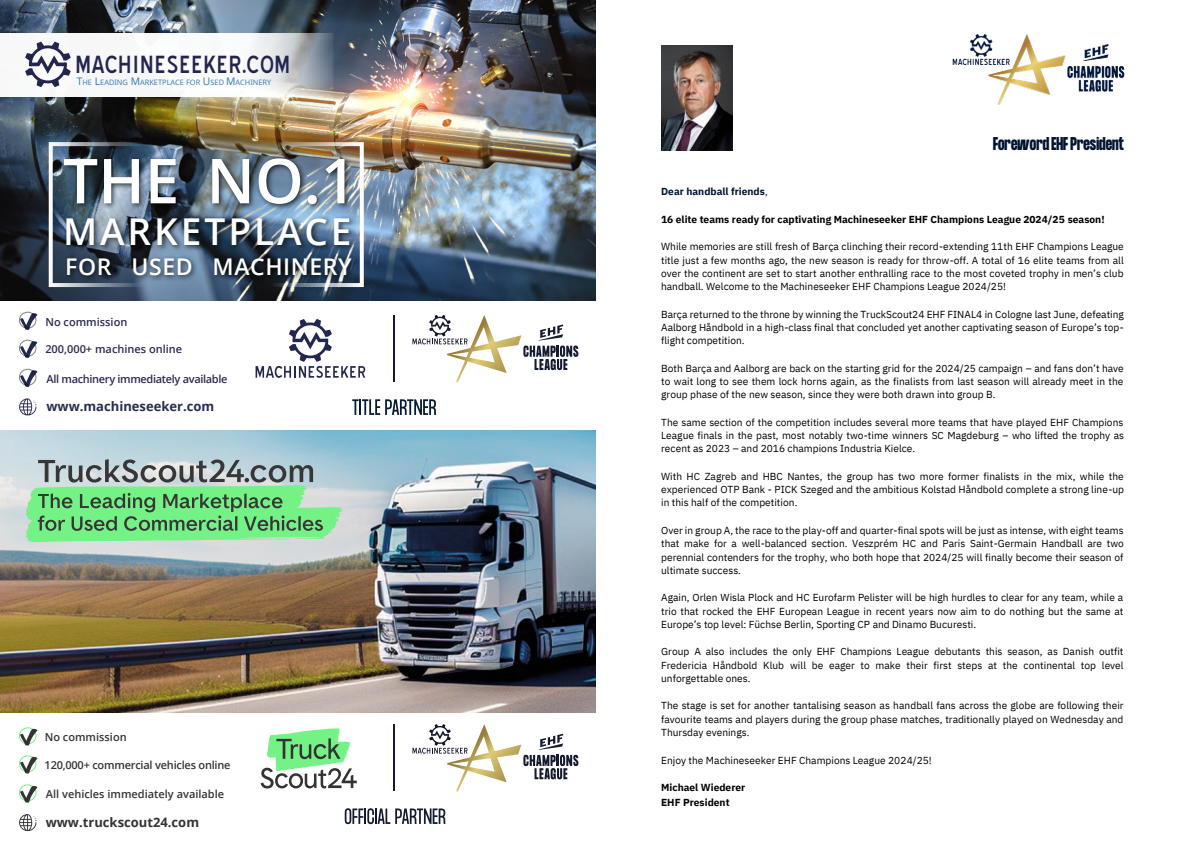
<style>
.page{position:relative;width:1191px;height:842px;background:#fff}
.page>*{position:absolute;margin:0;border:0;box-sizing:border-box;transform-origin:0 0}
.t1{font:600 62px "Open Sans";color:#fff}
.t2{font:600 37px "Open Sans";letter-spacing:.08em;color:#fff}
.t3{font:24px "Blue Highway D";letter-spacing:.04em;color:#23254f}
.t4{font:600 23px "Open Sans";letter-spacing:.025em;color:#fff}
.t5{font:700 16.3px "Formula Condensed";color:#001432}
.t6{font:700 13px "Open Sans";color:#2a2c50}
.t7{font:700 13px "Open Sans";color:#333}
.t8{font:600 11px "Open Sans";color:#2a2c50}
.t9{font:600 11px "Open Sans";letter-spacing:-.03em;color:#2a2c50}
.t10{font:600 11px "Open Sans";letter-spacing:-.02em;color:#333}
.t11{font:600 11px "Open Sans";color:#333}
.t12{font:600 11px "Open Sans";color:#343434}
.t13{font:10.2px/13.3px "IBM Plex Sans";color:#000;text-align:justify}
.t14{font:700 10.2px/15.2px "IBM Plex Sans";color:#000}
.t15{font:700 10.2px "IBM Plex Sans";letter-spacing:.005em;color:#001432}
.t16{font:7.4px "Open Sans";color:#3077b4}
.s1{font-size:10.4px}
.s2{font-weight:400}
</style>
<div class="page">
<img style="left:0;top:430px;width:595px;height:283px">
<img style="left:0;top:0;width:595px;height:301px">
<svg style="left:0;top:33px;width:334px;height:63px"></svg>
<svg style="left:20px;top:370px;width:17px;height:17px"></svg>
<div style="left:19px;top:369px;width:17px;height:17px;border:1px solid #000;border-radius:50%"></div>
<svg style="left:20px;top:341px;width:17px;height:17px"></svg>
<div style="left:19px;top:340px;width:17px;height:16px;border:1px solid #000;border-radius:50%"></div>
<svg style="left:20px;top:313px;width:17px;height:17px"></svg>
<div style="left:19px;top:312px;width:17px;height:16px;border:1px solid #000;border-radius:50%"></div>
<svg style="left:19px;top:398px;width:17px;height:17px"></svg>
<div style="left:19px;top:784px;width:17px;height:17px;border:1px solid #74f286;border-radius:50%"></div>
<div style="left:19px;top:755px;width:17px;height:17px;border:1px solid #74f286;border-radius:50%"></div>
<div style="left:19px;top:727px;width:17px;height:17px;border:1px solid #74f286;border-radius:50%"></div>
<svg style="left:20px;top:786px;width:17px;height:17px"></svg>
<svg style="left:20px;top:757px;width:17px;height:17px"></svg>
<svg style="left:20px;top:729px;width:17px;height:16px"></svg>
<svg style="left:19px;top:814px;width:17px;height:17px"></svg>
<div style="left:60px;top:155px;width:292px;height:56px;background:#000;opacity:.75"></div>
<div style="left:49px;top:142px;width:315px;height:145px;border:4px solid #fff"></div>
<div style="left:64px;top:255px;width:294px;height:28px;background:#000;opacity:.75"></div>
<div style="left:63px;top:214px;width:294px;height:38px;background:#000;opacity:.75"></div>
<svg style="left:25px;top:459px;width:319px;height:83px;background:#86c794"></svg>
<svg style="left:25px;top:42px;width:46px;height:45px"></svg>
<svg style="left:412px;top:315px;width:166px;height:67px"></svg>
<hr style="left:393px;top:315px;width:2px;height:67px;background:#141a2f">
<svg style="left:255px;top:318px;width:110px;height:60px"></svg>
<svg style="left:352px;top:399px;width:85px;height:16px"></svg>
<svg style="left:412px;top:724px;width:166px;height:67px"></svg>
<hr style="left:393px;top:724px;width:2px;height:67px;background:#141a2f">
<svg style="left:345px;top:808px;width:101px;height:16px"></svg>
<svg style="left:260px;top:728px;width:97px;height:61px"></svg>
<img style="left:661px;top:45px;width:71px;height:106px">
<img style="left:952px;top:34px;width:173px;height:71px">
<h3 class="t3" style="left:76px;top:50px;width:216px">MACHINESEEKER.COM</h3>
<p class="t16" style="left:77px;top:77px;width:196px"><span class="s1">T</span>HE <span class="s1">L</span>EADING <span class="s1">M</span>ARKETPLACE FOR <span class="s1">U</span>SED <span class="s1">M</span>ACHINERY</p>
<h1 class="t1" style="left:63px;top:138px;width:295px">THE NO.1</h1>
<h2 class="t2" style="left:63px;top:206px;width:290px">MARKETPLACE</h2>
<h3 class="t4" style="left:65px;top:251px;width:288px">FOR USED MACHINERY</h3>
<p class="t8" style="left:45px;top:314px;width:83px">No commission</p>
<p class="t8" style="left:45px;top:342px;width:138px">200,000+ machines online</p>
<p class="t9" style="left:47px;top:371px;width:182px">All machinery immediately available</p>
<p class="t6" style="left:46px;top:397px;width:169px">www.machineseeker.com</p>
<p class="t12" style="left:45px;top:730px;width:83px">No commission</p>
<p class="t10" style="left:45px;top:757px;width:187px">120,000+ commercial vehicles online</p>
<p class="t11" style="left:46px;top:787px;width:180px">All vehicles immediately available</p>
<p class="t7" style="left:46px;top:813px;width:155px">www.truckscout24.com</p>
<h3 class="t5" style="left:993px;top:134px;width:132px">Foreword EHF President</h3>
<p class="t15" style="left:661px;top:184px;width:108px">Dear handball friends<span class="s2">,</span></p>
<p class="t14" style="left:661px;top:211px;width:445px">16 elite teams ready for captivating Machineseeker EHF Champions League 2024/25 season!</p>
<p class="t13" style="left:661px;top:239px;width:464px">While memories are still fresh of Barça clinching their record-extending 11th EHF Champions League title just a few months ago, the new season is ready for throw-off. A total of 16 elite teams from all over the continent are set to start another enthralling race to the most coveted trophy in men’s club handball. Welcome to the Machineseeker EHF Champions League 2024/25!</p>
<p class="t13" style="left:661px;top:307px;width:464px">Barça returned to the throne by winning the TruckScout24 EHF FINAL4 in Cologne last June, defeating Aalborg Håndbold in a high-class final that concluded yet another captivating season of Europe’s top&shy;flight competition.</p>
<p class="t13" style="left:661px;top:361px;width:464px">Both Barça and Aalborg are back on the starting grid for the 2024/25 campaign – and fans don’t have to wait long to see them lock horns again, as the finalists from last season will already meet in the group phase of the new season, since they were both drawn into group B.</p>
<p class="t13" style="left:661px;top:415px;width:464px">The same section of the competition includes several more teams that have played EHF Champions League finals in the past, most notably two-time winners SC Magdeburg – who lifted the trophy as recent as 2023 – and 2016 champions Industria Kielce.</p>
<p class="t13" style="left:661px;top:469px;width:464px">With HC Zagreb and HBC Nantes, the group has two more former finalists in the mix, while the experienced OTP Bank - PICK Szeged and the ambitious Kolstad Håndbold complete a strong line-up in this half of the competition.</p>
<p class="t13" style="left:661px;top:523px;width:464px">Over in group A, the race to the play-off and quarter-final spots will be just as intense, with eight teams that make for a well-balanced section. Veszprém HC and Paris Saint-Germain Handball are two perennial contenders for the trophy, who both hope that 2024/25 will finally become their season of ultimate success.</p>
<p class="t13" style="left:661px;top:590px;width:464px">Again, Orlen Wisla Plock and HC Eurofarm Pelister will be high hurdles to clear for any team, while a trio that rocked the EHF European League in recent years now aim to do nothing but the same at Europe’s top level: Füchse Berlin, Sporting CP and Dinamo Bucuresti.</p>
<p class="t13" style="left:661px;top:644px;width:464px">Group A also includes the only EHF Champions League debutants this season, as Danish outfit Fredericia Håndbold Klub will be eager to make their first steps at the continental top level unforgettable ones.</p>
<p class="t13" style="left:661px;top:698px;width:464px">The stage is set for another tantalising season as handball fans across the globe are following their favourite teams and players during the group phase matches, traditionally played on Wednesday and Thursday evenings.</p>
<p class="t13" style="left:661px;top:752px;width:272px">Enjoy the Machineseeker EHF Champions League 2024/25!</p>
<p class="t14" style="left:661px;top:779px;width:86px">Michael Wiederer<br>EHF President</p>
</div>
